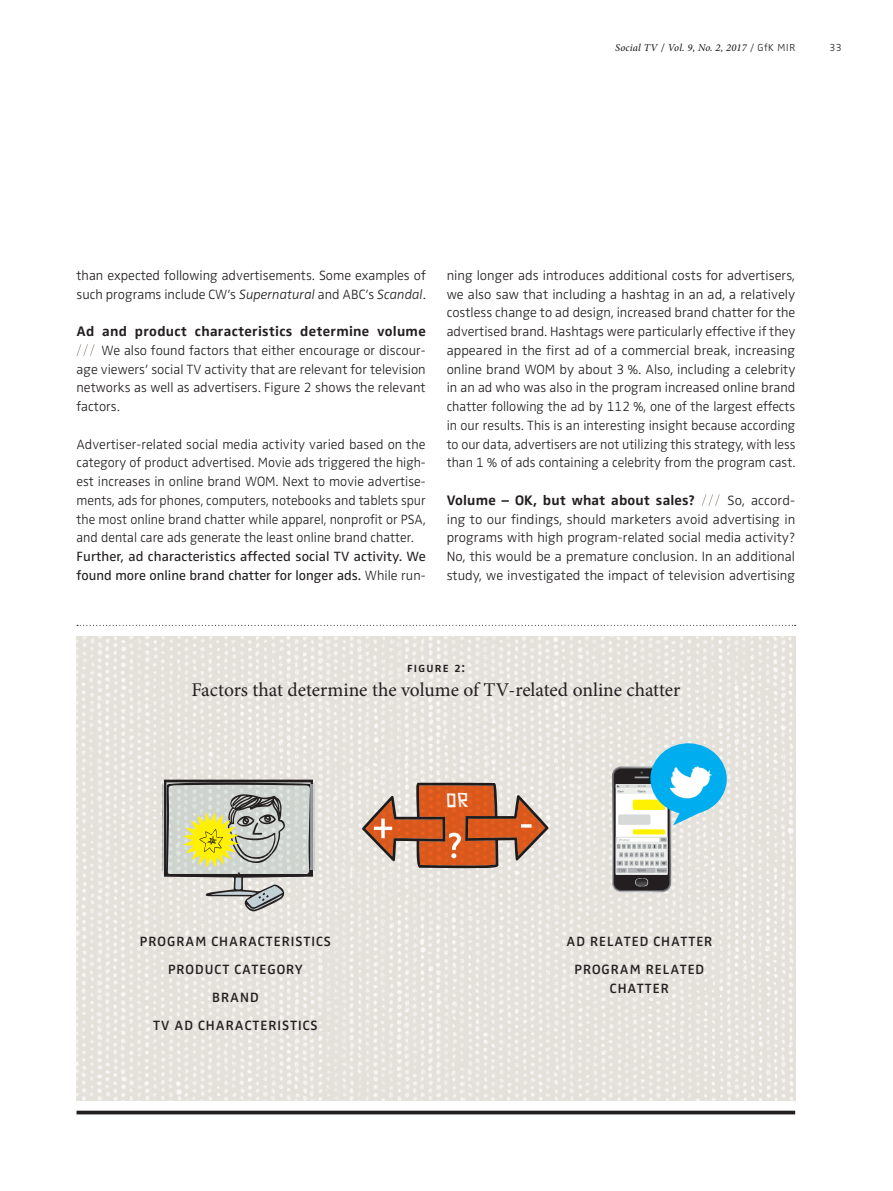
<style>
.page{position:relative;width:893px;height:1191px;background:#fff}
.page>*{position:absolute;margin:0;border:0;box-sizing:border-box;transform-origin:0 0}
.t1{font:19.5px "Minion Pro";letter-spacing:-.005em;color:#231f20}
.t2{font:17.85px "JAMESFONTS";color:#fff}
.t3{font:700 14.25px "Zwo OT";letter-spacing:.02em;color:#231f20}
.t4{font:300 13.8px/18.8px "Zwo OT";color:#231f20;text-align:justify}
.t5{font:600 13.8px/28px "Zwo OT";letter-spacing:.07em;color:#231f20;text-align:center}
.t6{font:13.8px/18.8px "Zwo OT";letter-spacing:.005em;color:#231f20}
.t7{font:italic 500 10.5px "Minion Pro";letter-spacing:.02em;color:#231f20}
.t8{font:300 10.5px "Zwo OT";color:#231f20}
.s1{font-family:"Zwo OT";font-weight:300;font-style:normal}
.s2{font-style:italic}
.s3{font-weight:300}
</style>
<div class="page">
<img style="left:77px;top:636px;width:718px;height:464px">
<svg style="left:77px;top:1110px;width:718px;height:4px;background:#484546"></svg>
<svg style="left:77px;top:625px;width:719px;height:1px"></svg>
<svg style="left:77px;top:344px;width:18px;height:12px"></svg>
<svg style="left:702px;top:494px;width:18px;height:12px"></svg>
<svg style="left:612px;top:742px;width:116px;height:150px"></svg>
<svg style="left:163px;top:779px;width:151px;height:133px;background:#bcbda7"></svg>
<svg style="left:360px;top:782px;width:190px;height:103px;background:#ce987e"></svg>
<p class="t7" style="left:615px;top:40px;width:181px">Social TV <span class="s1">/</span> Vol. 9, No. 2, 2017 <span class="s1">/ GfK MIR</span></p>
<p class="t8" style="left:829px;top:41px;width:14px">33</p>
<p class="t4" style="left:77px;top:266px;width:351px">than expected following advertisements. Some examples of such programs include CW’s <span class="s2">Supernatural</span> and ABC’s <span class="s2">Scandal</span>.</p>
<p class="t3" style="left:77px;top:323px;width:351px">Ad and product characteristics determine volume</p>
<p class="t4" style="left:77px;top:341px;width:351px;text-indent:25px">We also found factors that either encourage or discour&shy;age viewers’ social TV activity that are relevant for television networks as well as advertisers. Figure 2 shows the relevant factors.</p>
<p class="t4" style="left:77px;top:435px;width:351px">Advertiser-related social media activity varied based on the category of product advertised. Movie ads triggered the high&shy;est increases in online brand WOM. Next to movie advertise&shy;ments, ads for phones, computers, notebooks and tablets spur the most online brand chatter while apparel, nonprofit or PSA, and dental care ads generate the least online brand chatter.</p>
<p class="t6" style="left:77px;top:547px;width:351px">Further, ad characteristics affected social TV activity. We found more online brand chatter for longer ads. <span class="s3">While run-</span></p>
<p class="t4" style="left:447px;top:266px;width:350px">ning longer ads introduces additional costs for advertisers, we also saw that including a hashtag in an ad, a relatively costless change to ad design, increased brand chatter for the advertised brand. Hashtags were particularly effective if they appeared in the first ad of a commercial break, increasing online brand WOM by about 3 %. Also, including a celebrity in an ad who was also in the program increased online brand chatter following the ad by 112 %, one of the largest effects in our results. This is an interesting insight because according to our data, advertisers are not utilizing this strategy, with less than 1 % of ads containing a celebrity from the program cast.</p>
<p class="t3" style="left:447px;top:492px;width:250px">Volume – OK, but what about sales?</p>
<p class="t4" style="left:447px;top:491px;width:350px;text-indent:281px">So, accord&shy;ing to our findings, should marketers avoid advertising in programs with high program-related social media activity?<br>No, this would be a premature conclusion. In an additional study, we investigated the impact of television advertising</p>
<p class="t5" style="left:407px;top:653px;width:60px">figure 2:</p>
<h1 class="t1" style="left:191px;top:676px;width:491px">Factors that determine the volume of TV-related online chatter</h1>
<p class="t5" style="left:140px;top:927px;width:193px">PROGRAM CHARACTERISTICS<br>PRODUCT CATEGORY<br>BRAND<br>TV AD CHARACTERISTICS</p>
<p class="t2" style="left:441px;top:792px;width:30px">+OR</p>
<p class="t5" style="left:566px;top:927px;width:147px">AD RELATED CHATTER<br>PROGRAM RELATED</p>
<p class="t5" style="left:610px;top:974px;width:60px">CHATTER</p>
</div>
